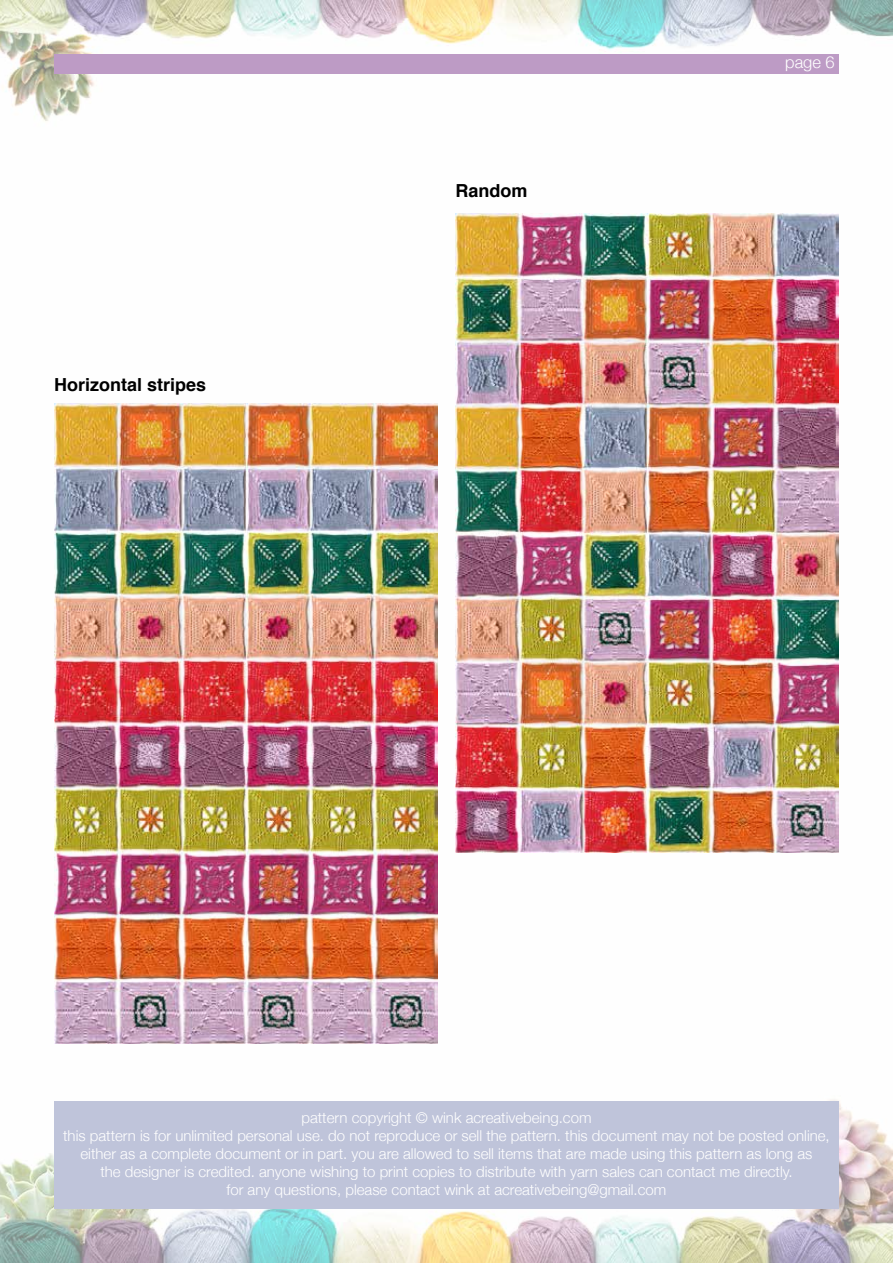
<style>
.page{position:relative;width:893px;height:1263px;background:#fff}
.page>*{position:absolute;margin:0;border:0;box-sizing:border-box;transform-origin:0 0}
.t1{font:700 18px "Helvetica";color:#000}
.t2{font:300 16.5px "Helvetica Neue";color:#fff}
.t3{font:300 15px/18px "Helvetica Neue";color:#fff;text-align:center}
</style>
<div class="page">
<img style="left:0;top:0;width:893px;height:1263px">
<div style="left:54px;top:1101px;width:785px;height:108px;background:#bfc4da"></div>
<div style="left:54px;top:54px;width:785px;height:20px;background:#bd9bc5"></div>
<img style="left:54px;top:404px;width:383px;height:639px">
<img style="left:455px;top:213px;width:384px;height:639px">
<p class="t1" style="left:54px;top:371px;width:154px">Horizontal stripes</p>
<p class="t1" style="left:455px;top:176px;width:73px">Random</p>
<p class="t2" style="left:785px;top:49px;width:51px">page 6</p>
<p class="t3" style="left:63px;top:1107px;width:768px">pattern copyright © wink acreativebeing.com<br>this pattern is for unlimited personal use. do not reproduce or sell the pattern. this document may not be posted online, either as a complete document or in part. you are allowed to sell items that are made using this pattern as long as<br>the designer is credited. anyone wishing to print copies to distribute with yarn sales can contact me directly.<br>for any questions, please contact wink at acreativebeing@gmail.com</p>
</div>
